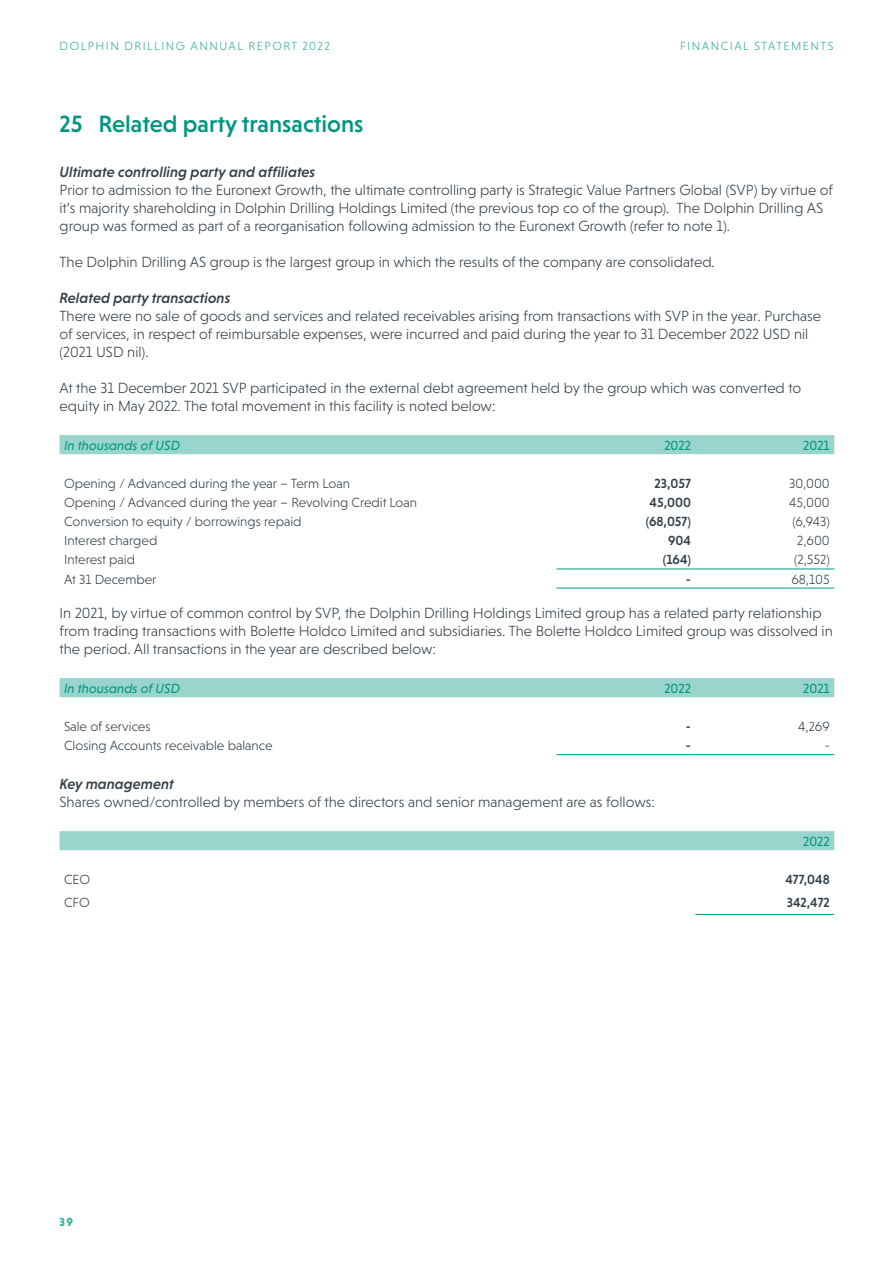
<style>
.page{position:relative;width:893px;height:1263px;background:#fff}
.page>*{position:absolute;margin:0;border:0;box-sizing:border-box;transform-origin:0 0}
.t1{font:500 24px "Niveau Grotesk";color:#009681}
.t2{font:300 15px/18px "Niveau Grotesk";color:#333f48}
.t3{font:italic 500 15px "Niveau Grotesk";color:#333f48}
.t4{font:300 13.5px "Niveau Grotesk";color:#333f48}
.t5{font:500 13.5px "Niveau Grotesk";color:#333f48}
.t6{font:italic 13.5px "Niveau Grotesk";color:#009681}
.t7{font:13.5px "Niveau Grotesk";color:#009681}
.t8{font:300 12px "Niveau Grotesk";letter-spacing:.12em;color:#33ab9a}
.t9{font:700 12px "Niveau Grotesk";color:#33ab9a}
</style>
<div class="page">
<div style="left:60px;top:435px;width:774px;height:19px;background:#99d5cd"></div>
<hr style="left:557px;top:569px;width:138px;height:1px;background:#009681">
<hr style="left:695px;top:569px;width:139px;height:1px;background:#009681">
<hr style="left:557px;top:588px;width:138px;height:1px;background:#009681">
<hr style="left:695px;top:588px;width:139px;height:1px;background:#009681">
<div style="left:60px;top:678px;width:774px;height:19px;background:#99d5cd"></div>
<hr style="left:557px;top:754px;width:138px;height:1px;background:#009681">
<hr style="left:695px;top:754px;width:139px;height:1px;background:#009681">
<div style="left:60px;top:831px;width:774px;height:19px;background:#99d5cd"></div>
<hr style="left:695px;top:914px;width:139px;height:1px;background:#009681">
<p class="t8" style="left:60px;top:40px;width:272px">DOLPHIN DRILLING ANNUAL REPORT 2022</p>
<p class="t8" style="left:680px;top:40px;width:155px">FINANCIAL STATEMENTS</p>
<h1 class="t1" style="left:60px;top:110px;width:305px">25 Related party transactions</h1>
<p class="t3" style="left:60px;top:163px;width:257px">Ultimate controlling party and affiliates</p>
<p class="t2" style="left:60px;top:181px;width:775px">Prior to admission to the Euronext Growth, the ultimate controlling party is Strategic Value Partners Global (SVP) by virtue of it’s majority shareholding in Dolphin Drilling Holdings Limited (the previous top co of the group). The Dolphin Drilling AS group was formed as part of a reorganisation following admission to the Euronext Growth (refer to note 1).</p>
<p class="t2" style="left:60px;top:253px;width:657px">The Dolphin Drilling AS group is the largest group in which the results of the company are consolidated.</p>
<p class="t3" style="left:60px;top:289px;width:172px">Related party transactions</p>
<p class="t2" style="left:60px;top:307px;width:763px">There were no sale of goods and services and related receivables arising from transactions with SVP in the year. Purchase of services, in respect of reimbursable expenses, were incurred and paid during the year to 31 December 2022 USD nil (2021 USD nil).</p>
<p class="t2" style="left:60px;top:379px;width:743px">At the 31 December 2021 SVP participated in the external debt agreement held by the group which was converted to equity in May 2022. The total movement in this facility is noted below:</p>
<p class="t6" style="left:64px;top:437px;width:118px">In thousands of USD</p>
<p class="t7" style="left:664px;top:437px;width:28px">2022</p>
<p class="t7" style="left:803px;top:437px;width:28px">2021</p>
<p class="t4" style="left:64px;top:476px;width:287px">Opening / Advanced during the year – Term Loan</p>
<p class="t5" style="left:655px;top:476px;width:38px">23,057</p>
<p class="t4" style="left:789px;top:476px;width:42px">30,000</p>
<p class="t4" style="left:64px;top:495px;width:355px">Opening / Advanced during the year – Revolving Credit Loan</p>
<p class="t5" style="left:650px;top:495px;width:43px">45,000</p>
<p class="t4" style="left:789px;top:495px;width:42px">45,000</p>
<p class="t4" style="left:64px;top:514px;width:239px">Conversion to equity / borrowings repaid</p>
<p class="t5" style="left:646px;top:514px;width:46px">(68,057)</p>
<p class="t4" style="left:792px;top:514px;width:39px">(6,943)</p>
<p class="t4" style="left:64px;top:533px;width:95px">Interest charged</p>
<p class="t5" style="left:668px;top:533px;width:24px">904</p>
<p class="t4" style="left:797px;top:533px;width:34px">2,600</p>
<p class="t4" style="left:64px;top:552px;width:73px">Interest paid</p>
<p class="t5" style="left:663px;top:552px;width:30px">(164)</p>
<p class="t4" style="left:794px;top:552px;width:37px">(2,552)</p>
<p class="t4" style="left:64px;top:571px;width:94px">At 31 December</p>
<p class="t5" style="left:686px;top:571px;width:7px">-</p>
<p class="t4" style="left:791px;top:571px;width:40px">68,105</p>
<p class="t2" style="left:60px;top:604px;width:775px">In 2021, by virtue of common control by SVP, the Dolphin Drilling Holdings Limited group has a related party relationship from trading transactions with Bolette Holdco Limited and subsidiaries. The Bolette Holdco Limited group was dissolved in the period. All transactions in the year are described below:</p>
<p class="t6" style="left:64px;top:680px;width:118px">In thousands of USD</p>
<p class="t7" style="left:664px;top:680px;width:28px">2022</p>
<p class="t7" style="left:803px;top:680px;width:28px">2021</p>
<p class="t4" style="left:64px;top:719px;width:88px">Sale of services</p>
<p class="t5" style="left:686px;top:719px;width:7px">-</p>
<p class="t4" style="left:798px;top:719px;width:33px">4,269</p>
<p class="t4" style="left:64px;top:738px;width:210px">Closing Accounts receivable balance</p>
<p class="t5" style="left:686px;top:738px;width:7px">-</p>
<p class="t4" style="left:825px;top:738px;width:7px">-</p>
<p class="t3" style="left:60px;top:775px;width:116px">Key management</p>
<p class="t2" style="left:60px;top:793px;width:597px">Shares owned/controlled by members of the directors and senior management are as follows:</p>
<p class="t7" style="left:803px;top:833px;width:28px">2022</p>
<p class="t4" style="left:64px;top:872px;width:28px">CEO</p>
<p class="t5" style="left:785px;top:872px;width:46px">477,048</p>
<p class="t4" style="left:64px;top:894px;width:27px">CFO</p>
<p class="t5" style="left:787px;top:894px;width:45px">342,472</p>
<p class="t9" style="left:60px;top:1215px;width:15px">39</p>
</div>
